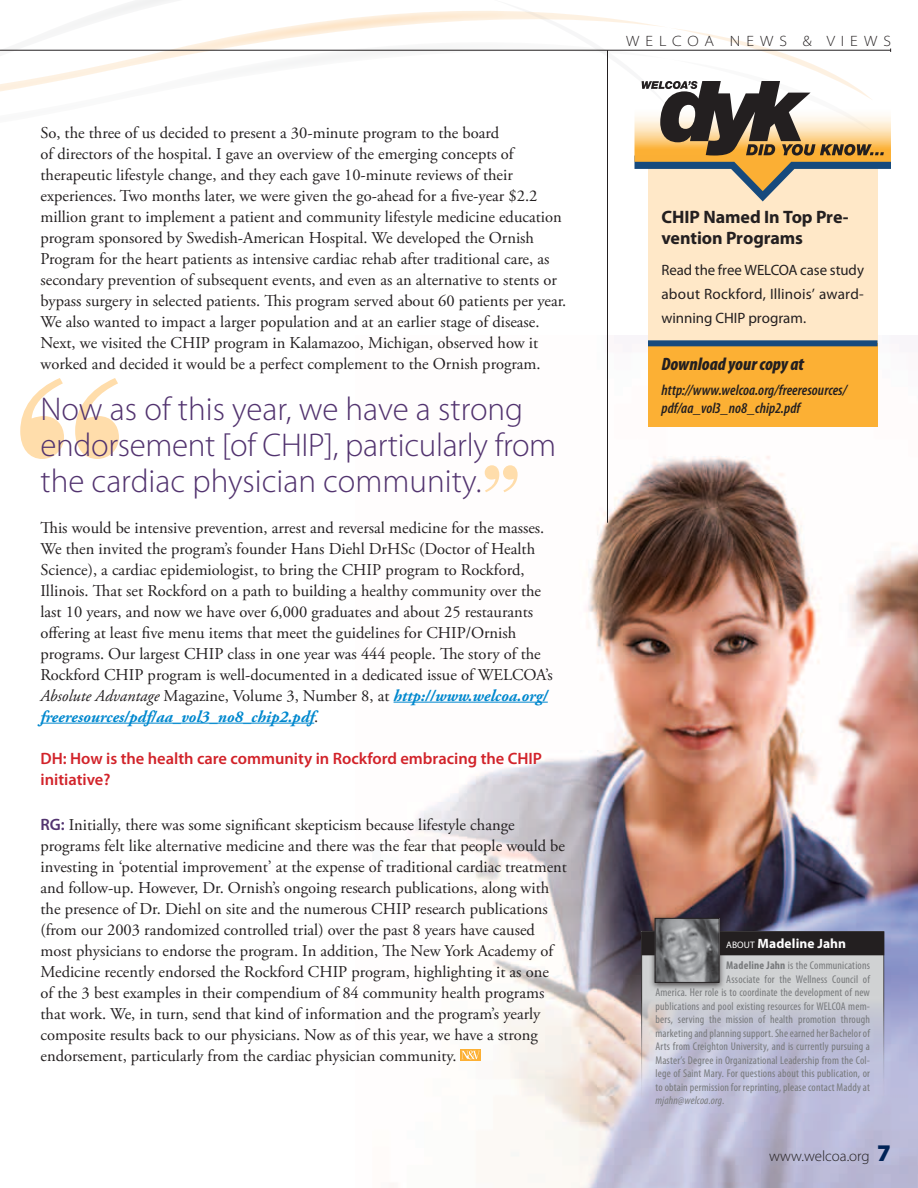
<style>
.page{position:relative;width:918px;height:1188px;background:#fff}
.page>*{position:absolute;margin:0;border:0;box-sizing:border-box;transform-origin:0 0}
.t1{font:300 33px/36px "Myriad Pro";color:#52336f}
.t2{font:700 18px/21.6px "Myriad Pro";letter-spacing:-.005em;color:#231f20}
.t3{font:italic 900 condensed 18px "Myriad Pro";color:#231f20}
.t4{font:16.5px/21px "Adobe Garamond Pro";color:#231f20}
.t5{font:600 16.5px/21px "Myriad Pro";color:#d2232a}
.t6{font:15px/24px "Myriad Pro";letter-spacing:.005em;color:#231f20;text-align:justify}
.t7{font:italic 600 condensed 15px/18px "Myriad Pro";letter-spacing:.005em;color:#231f20}
.t8{font:300 semi-expanded 15px "Myriad Pro";letter-spacing:.4em;color:#231f20}
.t9{font:300 15px "Myriad Pro";color:#231f20}
.t10{font:700 13.5px "Myriad Pro";letter-spacing:.005em;color:#fff}
.t11{font:condensed 11.25px "Myriad Pro";letter-spacing:.015em;color:#77797b}
.t12{font:italic condensed 11.25px "Myriad Pro";letter-spacing:.01em;color:#77797b}
.s1{font-style:italic}
.s2{font-weight:700;font-style:italic;color:#0088ce}
.s3{font-family:"Myriad Pro";font-weight:600;color:#52336f}
.s4{font-weight:400;font-size:9.45px}
.s5{font-weight:700}
.s6{font-style:normal}
.s7{font-weight:900;font-size:24px;color:#002357}
</style>
<div class="page">
<svg style="left:670px;top:28px;width:203px;height:53px"></svg>
<svg style="left:0;top:0;width:594px;height:92px"></svg>
<hr style="left:0;top:50px;width:891px;height:1px;background:#231f20">
<img style="left:390px;top:456px;width:528px;height:732px">
<hr style="left:607px;top:50px;width:1px;height:473px;background:#231f20">
<hr style="left:394px;top:702px;width:154px;height:1px;background:#0088ce">
<hr style="left:40px;top:723px;width:274px;height:1px;background:#0088ce">
<svg style="left:461px;top:1049px;width:20px;height:11px"></svg>
<svg style="left:461px;top:1051px;width:19px;height:8px"></svg>
<svg style="left:643px;top:955px;width:239px;height:150px;background:#c5c5d5"></svg>
<div style="left:642px;top:931px;width:242px;height:24px;background:#231f20"></div>
<div style="left:641px;top:932px;width:243px;height:175px;border:1px solid #231f20"></div>
<div style="left:649px;top:913px;width:77px;height:78px;background:#231f20;opacity:.75"></div>
<img style="left:657px;top:920px;width:61px;height:61px">
<div style="left:655px;top:918px;width:65px;height:65px;border:1px solid #231f20"></div>
<svg style="left:20px;top:378px;width:99px;height:81px"></svg>
<svg style="left:485px;top:465px;width:33px;height:27px"></svg>
<div style="left:648px;top:155px;width:230px;height:188px;background:#ffe8c8"></div>
<div style="left:648px;top:343px;width:230px;height:84px;background:#fcb034"></div>
<div style="left:648px;top:340px;width:230px;height:6px;background:#164a7d"></div>
<svg style="left:634px;top:81px;width:257px;height:120px"></svg>
<p class="t4" style="left:40px;top:123px;width:527px">So, the three of us decided to present a 30-minute program to the board<br>of directors of the hospital. I gave an overview of the emerging concepts of therapeutic lifestyle change, and they each gave 10-minute reviews of their experiences. Two months later, we were given the go-ahead for a five-year $2.2 million grant to implement a patient and community lifestyle medicine education program sponsored by Swedish-American Hospital. We developed the Ornish Program for the heart patients as intensive cardiac rehab after traditional care, as secondary prevention of subsequent events, and even as an alternative to stents or bypass surgery in selected patients. This program served about 60 patients per year.<br>We also wanted to impact a larger population and at an earlier stage of disease.<br>Next, we visited the CHIP program in Kalamazoo, Michigan, observed how it worked and decided it would be a perfect complement to the Ornish program.</p>
<h1 class="t1" style="left:40px;top:392px;width:517px">Now as of this year, we have a strong endorsement [of CHIP], particularly from the cardiac physician community.</h1>
<p class="t4" style="left:40px;top:517px;width:514px">This would be intensive prevention, arrest and reversal medicine for the masses.<br>We then invited the program’s founder Hans Diehl DrHSc (Doctor of Health Science), a cardiac epidemiologist, to bring the CHIP program to Rockford, Illinois. That set Rockford on a path to building a healthy community over the last 10 years, and now we have over 6,000 graduates and about 25 restaurants offering at least five menu items that meet the guidelines for CHIP/Ornish programs. Our largest CHIP class in one year was 444 people. The story of the Rockford CHIP program is well-documented in a dedicated issue of WELCOA’s <span class="s1">Absolute Advantage</span> Magazine, Volume 3, Number 8, at <span class="s2">http://www.welcoa.org/ freeresources/pdf/aa_vol3_no8_chip2.pdf</span>.</p>
<p class="t5" style="left:40px;top:747px;width:503px">DH: How is the health care community in Rockford embracing the CHIP initiative?</p>
<p class="t4" style="left:40px;top:814px;width:528px"><span class="s3">RG:</span> Initially, there was some significant skepticism because lifestyle change programs felt like alternative medicine and there was the fear that people would be investing in ‘potential improvement’ at the expense of traditional cardiac treatment and follow-up. However, Dr. Ornish’s ongoing research publications, along with the presence of Dr. Diehl on site and the numerous CHIP research publications (from our 2003 randomized controlled trial) over the past 8 years have caused most physicians to endorse the program. In addition, The New York Academy of Medicine recently endorsed the Rockford CHIP program, highlighting it as one<br>of the 3 best examples in their compendium of 84 community health programs that work. We, in turn, send that kind of information and the program’s yearly composite results back to our physicians. Now as of this year, we have a strong endorsement, particularly from the cardiac physician community.</p>
<p class="t8" style="left:626px;top:32px;width:266px">WELCOA NEWS &amp; VIEWS</p>
<p class="t2" style="left:662px;top:205px;width:189px">CHIP Named In Top Pre&shy;vention Programs</p>
<p class="t6" style="left:662px;top:258px;width:204px">Read the free WELCOA case study about Rockford, Illinois’ award&shy;winning CHIP program.</p>
<p class="t3" style="left:662px;top:355px;width:144px">Download your copy at</p>
<p class="t7" style="left:662px;top:381px;width:187px">http://www.welcoa.org/freeresources/ pdf/aa_vol3_no8_chip2.pdf</p>
<p class="t10" style="left:726px;top:935px;width:121px"><span class="s4">ABOUT</span> Madeline Jahn</p>
<p class="t11" style="left:726px;top:959px;width:145px"><span class="s5">Madeline Jahn</span> is the Communications</p>
<p class="t11" style="left:726px;top:972px;width:145px">Associate for the Wellness Council of</p>
<p class="t11" style="left:656px;top:986px;width:216px">America. Her role is to coordinate the development of new</p>
<p class="t11" style="left:656px;top:999px;width:216px">publications and pool existing resources for WELCOA mem-</p>
<p class="t11" style="left:656px;top:1013px;width:216px">bers, serving the mission of health promotion through</p>
<p class="t11" style="left:656px;top:1026px;width:216px">marketing and planning support. She earned her Bachelor of</p>
<p class="t11" style="left:656px;top:1040px;width:216px">Arts from Creighton University, and is currently pursuing a</p>
<p class="t11" style="left:656px;top:1053px;width:216px">Master’s Degree in Organizational Leadership from the Col-</p>
<p class="t11" style="left:656px;top:1067px;width:216px">lege of Saint Mary. For questions about this publication, or</p>
<p class="t11" style="left:656px;top:1080px;width:216px">to obtain permission for reprinting, please contact Maddy at</p>
<p class="t12" style="left:656px;top:1094px;width:70px">mjahn@welcoa.org<span class="s6">.</span></p>
<p class="t9" style="left:769px;top:1148px;width:123px">www.welcoa.org <span class="s7">7</span></p>
</div>
